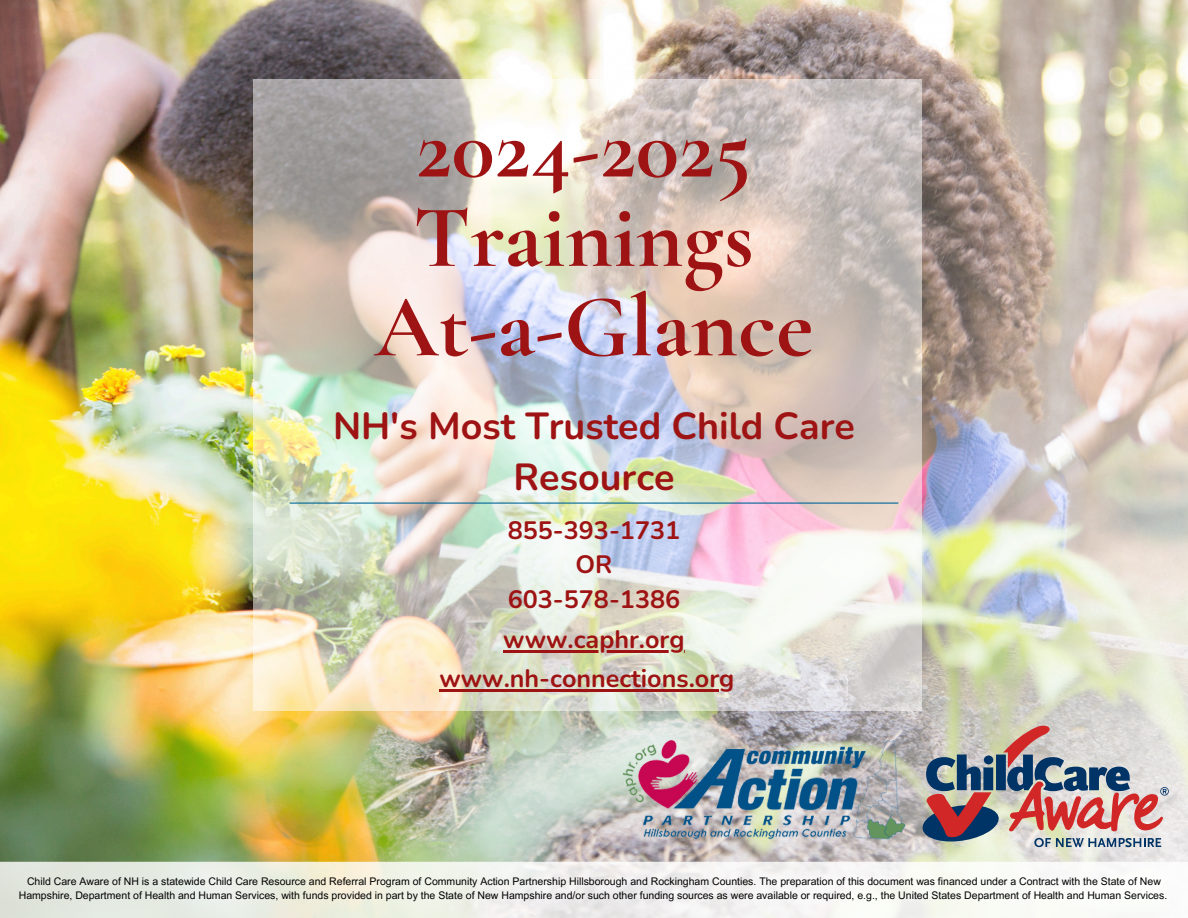
<style>
.page{position:relative;width:1188px;height:918px;background:#fff}
.page>*{position:absolute;margin:0;border:0;box-sizing:border-box;transform-origin:0 0}
.t1{font:700 89.4px/89.4px "Cormorant Garamond";color:#9e1313;text-align:center}
.t2{font:700 37.65px/51.8px "Nunito";color:#9e1313;text-align:center}
.t3{font:700 25.05px/34.2px "Nunito";color:#9e1313;text-align:center}
.t4{font:10.5px/14px "Arial MT Pro";color:#000;text-align:center}
</style>
<div class="page">
<img style="left:0;top:0;width:1188px;height:862px">
<svg style="left:0;top:862px;width:1003px;height:56px"></svg>
<svg style="left:922px;top:726px;width:247px;height:121px;background:#ad9c9f"></svg>
<img style="left:612px;top:710px;width:304px;height:167px">
<img style="left:253px;top:79px;width:668px;height:631px">
<hr style="left:290px;top:503px;width:608px;height:1px;background:#069">
<hr style="left:439px;top:690px;width:280px;height:2px;background:#9e1313">
<hr style="left:503px;top:650px;width:182px;height:2px;background:#9e1313">
<p class="t1" style="left:374px;top:103px;width:441px">2024-2025<br>Trainings<br>At-a-Glance</p>
<h2 class="t2" style="left:333px;top:400px;width:523px">NH's Most Trusted Child Care<br>Resource</h2>
<h1 class="t3" style="left:508px;top:514px;width:174px">855-393-1731<br>OR<br>603-578-1386</h1>
<h4 class="t3" style="left:503px;top:622px;width:183px">www.caphr.org</h4>
<p class="t3" style="left:439px;top:662px;width:296px">www.nh-connections.org</p>
<h3 class="t4" style="left:19px;top:875px;width:1150px">Child Care Aware of NH is a statewide Child Care Resource and Referral Program of Community Action Partnership Hillsborough and Rockingham Counties. The preparation of this document was financed under a Contract with the State of New<br>Hampshire, Department of Health and Human Services, with funds provided in part by the State of New Hampshire and/or such other funding sources as were available or required, e.g., the United States Department of Health and Human Services.</h3>
</div>
